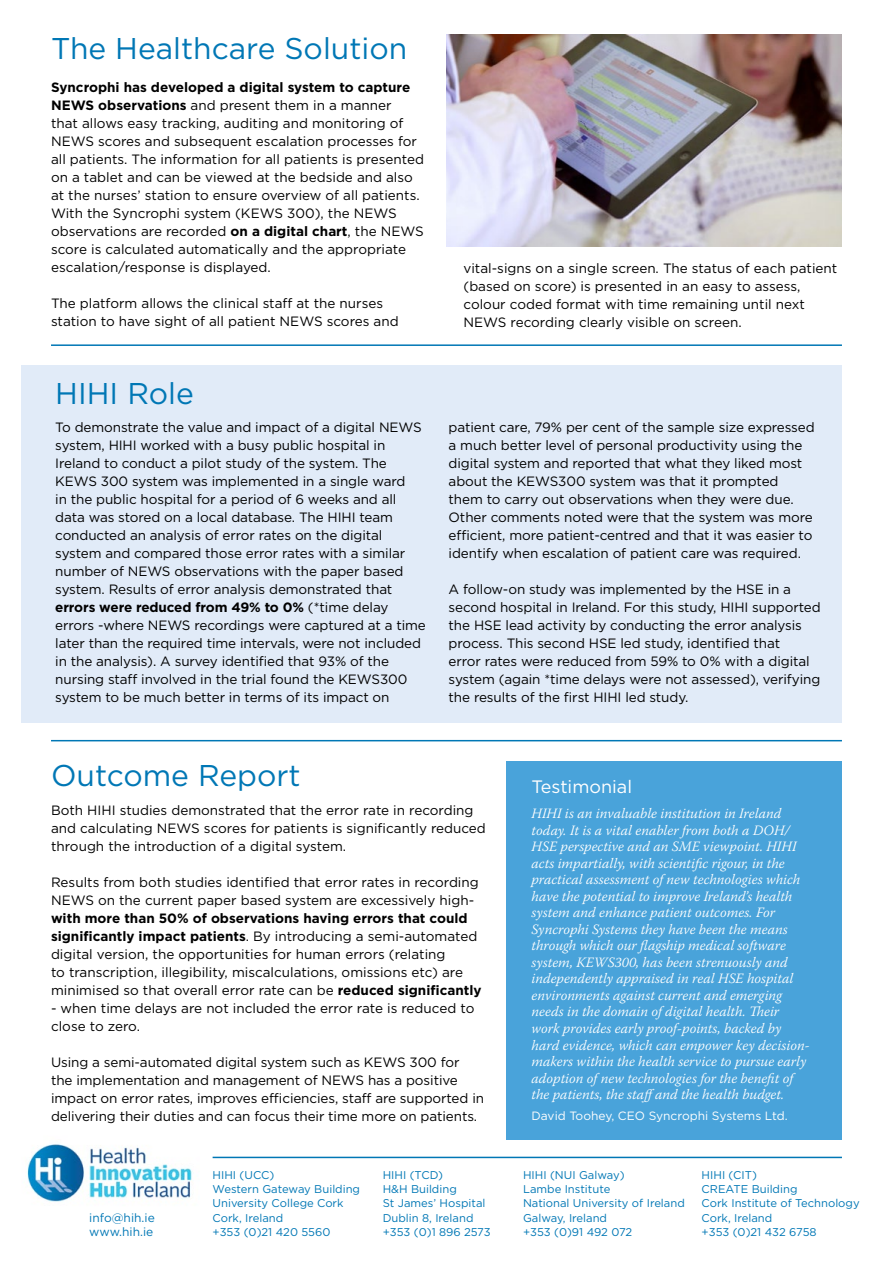
<style>
.page{position:relative;width:893px;height:1263px;background:#fff}
.page>*{position:absolute;margin:0;border:0;box-sizing:border-box;transform-origin:0 0}
.t1{font:30px "Gotham";color:#0077b5}
.t2{font:18px "Gotham";color:#fff}
.t3{font:italic 300 14.25px/16.5px "Warnock Pro";color:#fff}
.t4{font:13.5px/18px "Gotham";letter-spacing:-.01em;color:#000}
.t5{font:12px "Gotham";color:#fff}
.t6{font:12px/14.2px "Gotham";color:#0077b5}
.t7{font:11.25px/14.2px "Gotham";color:#0077b5}
.s1{font-weight:700}
</style>
<div class="page">
<div style="left:21px;top:366px;width:821px;height:357px;background:#e1ebf8"></div>
<div style="left:506px;top:761px;width:336px;height:379px;background:#49a3da"></div>
<hr style="left:51px;top:344px;width:791px;height:2px;background:#0077b5">
<hr style="left:51px;top:740px;width:791px;height:1px;background:#0077b5">
<hr style="left:213px;top:1157px;width:629px;height:1px;background:#0077b5">
<img style="left:27px;top:1144px;width:165px;height:58px">
<img style="left:446px;top:34px;width:396px;height:213px">
<h1 class="t1" style="left:51px;top:32px;width:358px">The Healthcare Solution</h1>
<p class="t4" style="left:51px;top:78px;width:374px"><span class="s1">Syncrophi has developed a digital system to capture NEWS observations</span> and present them in a manner<br>that allows easy tracking, auditing and monitoring of NEWS scores and subsequent escalation processes for all patients. The information for all patients is presented on a tablet and can be viewed at the bedside and also at the nurses’ station to ensure overview of all patients.<br>With the Syncrophi system (KEWS 300), the NEWS observations are recorded <span class="s1">on a digital chart</span>, the NEWS score is calculated automatically and the appropriate escalation/response is displayed.</p>
<p class="t4" style="left:51px;top:294px;width:349px">The platform allows the clinical staff at the nurses station to have sight of all patient NEWS scores and</p>
<h1 class="t1" style="left:55px;top:376px;width:140px">HIHI Role</h1>
<p class="t4" style="left:463px;top:259px;width:375px">vital-signs on a single screen. The status of each patient (based on score) is presented in an easy to assess, colour coded format with time remaining until next NEWS recording clearly visible on screen.</p>
<p class="t4" style="left:55px;top:418px;width:372px">To demonstrate the value and impact of a digital NEWS system, HIHI worked with a busy public hospital in Ireland to conduct a pilot study of the system. The KEWS 300 system was implemented in a single ward<br>in the public hospital for a period of 6 weeks and all data was stored on a local database. The HIHI team conducted an analysis of error rates on the digital system and compared those error rates with a similar number of NEWS observations with the paper based system. Results of error analysis demonstrated that <span class="s1">errors were reduced from 49% to 0%</span> (*time delay errors -where NEWS recordings were captured at a time later than the required time intervals, were not included in the analysis). A survey identified that 93% of the nursing staff involved in the trial found the KEWS300 system to be much better in terms of its impact on</p>
<p class="t4" style="left:449px;top:418px;width:368px">patient care, 79% per cent of the sample size expressed a much better level of personal productivity using the digital system and reported that what they liked most about the KEWS300 system was that it prompted them to carry out observations when they were due.<br>Other comments noted were that the system was more efficient, more patient-centred and that it was easier to identify when escalation of patient care was required.</p>
<p class="t4" style="left:449px;top:580px;width:374px">A follow-on study was implemented by the HSE in a second hospital in Ireland. For this study, HIHI supported the HSE lead activity by conducting the error analysis process. This second HSE led study, identified that<br>error rates were reduced from 59% to 0% with a digital system (again *time delays were not assessed), verifying the results of the first HIHI led study.</p>
<h1 class="t1" style="left:51px;top:759px;width:251px">Outcome Report</h1>
<p class="t4" style="left:51px;top:801px;width:436px">Both HIHI studies demonstrated that the error rate in recording and calculating NEWS scores for patients is significantly reduced through the introduction of a digital system.</p>
<p class="t4" style="left:51px;top:873px;width:429px">Results from both studies identified that error rates in recording<br>NEWS on the current paper based system are excessively high-</p>
<p class="t4" style="left:51px;top:909px;width:432px"><span class="s1">with more than 50% of observations having errors that could significantly impact patients</span>. By introducing a semi-automated digital version, the opportunities for human errors (relating<br>to transcription, illegibility, miscalculations, omissions etc) are minimised so that overall error rate can be <span class="s1">reduced significantly</span></p>
<p class="t4" style="left:51px;top:999px;width:425px">- when time delays are not included the error rate is reduced to close to zero.</p>
<p class="t4" style="left:51px;top:1053px;width:435px">Using a semi-automated digital system such as KEWS 300 for the implementation and management of NEWS has a positive impact on error rates, improves efficiencies, staff are supported in delivering their duties and can focus their time more on patients.</p>
<h2 class="t2" style="left:531px;top:777px;width:102px">Testimonial</h2>
<p class="t3" style="left:531px;top:805px;width:280px">HIHI is an invaluable institution in Ireland today. It is a vital enabler from both a DOH/ HSE perspective and an SME viewpoint. HIHI acts impartially, with scientific rigour, in the practical assessment of new technologies which have the potential to improve Ireland’s health system and enhance patient outcomes. For Syncrophi Systems they have been the means through which our flagship medical software system, KEWS300, has been strenuously and independently appraised in real HSE hospital environments against current and emerging needs in the domain of digital health. Their work provides early proof-points, backed by hard evidence, which can empower key decision&shy;makers within the health service to pursue early adoption of new technologies for the benefit of the patients, the staffand the health budget.</p>
<p class="t5" style="left:531px;top:1109px;width:258px">David Toohey, CEO Syncrophi Systems Ltd.</p>
<p class="t6" style="left:89px;top:1210px;width:67px">info@hih.ie www.hih.ie</p>
<p class="t7" style="left:523px;top:1167px;width:163px">HIHI (NUI Galway)<br>Lambe Institute<br>National University of Ireland<br>Galway, Ireland<br>+353 (0)91 492 072</p>
<p class="t7" style="left:213px;top:1167px;width:149px">HIHI (UCC)<br>Western Gateway Building<br>University College Cork<br>Cork, Ireland<br>+353 (0)21 420 5560</p>
<p class="t7" style="left:383px;top:1167px;width:109px">HIHI (TCD)<br>H&amp;H Building<br>St James’ Hospital<br>Dublin 8, Ireland +353 (0)1 896 2573</p>
<p class="t7" style="left:702px;top:1167px;width:160px">HIHI (CIT)<br>CREATE Building<br>Cork Institute of Technology<br>Cork, Ireland<br>+353 (0)21 432 6758</p>
</div>
